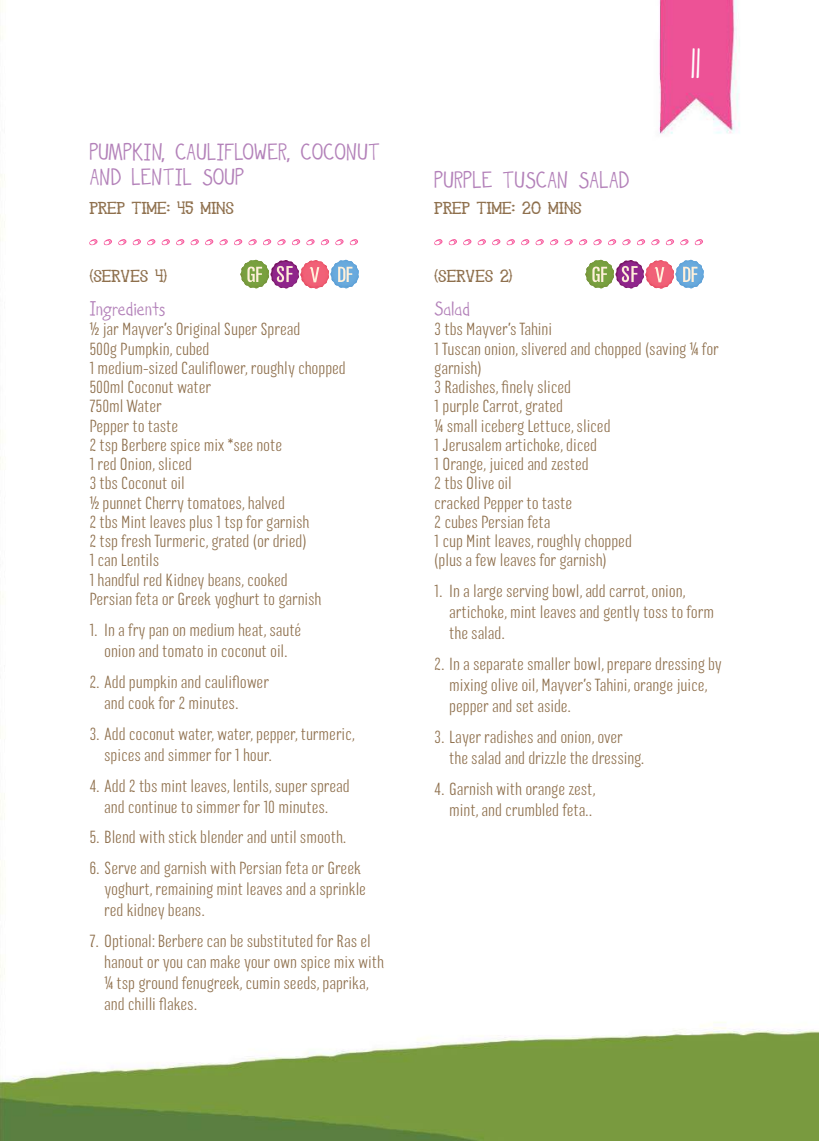
<style>
.page{position:relative;width:819px;height:1141px;background:#fff}
.page>*{position:absolute;margin:0;border:0;box-sizing:border-box;transform-origin:0 0}
.t1{font:35px "The Only Exception";color:#fff}
.t2{font:24.5px/24.5px "Hockeyis Lif";color:#b381b9}
.t3{font:21px "Ghosttown BC";color:#8e6f4c}
.t4{font:21px "Hockeyis Lif";color:#b381b9}
.t5{font:300 17.5px/19.2px "Kurry Pro";color:#8e6f4c}
</style>
<div class="page">
<img style="left:0;top:0;width:819px;height:1141px">
<svg style="left:89px;top:239px;width:8px;height:6px"></svg>
<svg style="left:104px;top:239px;width:8px;height:6px"></svg>
<svg style="left:118px;top:239px;width:8px;height:6px"></svg>
<svg style="left:133px;top:239px;width:8px;height:6px"></svg>
<svg style="left:147px;top:239px;width:8px;height:6px"></svg>
<svg style="left:162px;top:239px;width:8px;height:6px"></svg>
<svg style="left:176px;top:239px;width:8px;height:6px"></svg>
<svg style="left:191px;top:239px;width:8px;height:6px"></svg>
<svg style="left:205px;top:239px;width:8px;height:6px"></svg>
<svg style="left:219px;top:239px;width:9px;height:6px"></svg>
<svg style="left:234px;top:239px;width:8px;height:6px"></svg>
<svg style="left:248px;top:239px;width:9px;height:6px"></svg>
<svg style="left:263px;top:239px;width:8px;height:6px"></svg>
<svg style="left:277px;top:239px;width:9px;height:6px"></svg>
<svg style="left:292px;top:239px;width:8px;height:6px"></svg>
<svg style="left:306px;top:239px;width:8px;height:6px"></svg>
<svg style="left:321px;top:239px;width:8px;height:6px"></svg>
<svg style="left:335px;top:239px;width:8px;height:6px"></svg>
<svg style="left:350px;top:239px;width:8px;height:6px"></svg>
<svg style="left:240px;top:260px;width:119px;height:29px"></svg>
<svg style="left:434px;top:239px;width:8px;height:6px"></svg>
<svg style="left:449px;top:239px;width:8px;height:6px"></svg>
<svg style="left:463px;top:239px;width:8px;height:6px"></svg>
<svg style="left:477px;top:239px;width:9px;height:6px"></svg>
<svg style="left:492px;top:239px;width:8px;height:6px"></svg>
<svg style="left:506px;top:239px;width:9px;height:6px"></svg>
<svg style="left:521px;top:239px;width:8px;height:6px"></svg>
<svg style="left:535px;top:239px;width:8px;height:6px"></svg>
<svg style="left:550px;top:239px;width:8px;height:6px"></svg>
<svg style="left:564px;top:239px;width:8px;height:6px"></svg>
<svg style="left:579px;top:239px;width:8px;height:6px"></svg>
<svg style="left:593px;top:239px;width:8px;height:6px"></svg>
<svg style="left:608px;top:239px;width:8px;height:6px"></svg>
<svg style="left:622px;top:239px;width:8px;height:6px"></svg>
<svg style="left:637px;top:239px;width:8px;height:6px"></svg>
<svg style="left:651px;top:239px;width:8px;height:6px"></svg>
<svg style="left:665px;top:239px;width:9px;height:6px"></svg>
<svg style="left:680px;top:239px;width:8px;height:6px"></svg>
<svg style="left:694px;top:239px;width:9px;height:6px"></svg>
<svg style="left:585px;top:260px;width:119px;height:29px"></svg>
<h2 class="t2" style="left:89px;top:142px;width:292px">PUMPKIN, CAULIFLOWER, COCONUT<br>AND LENTIL SOUP</h2>
<p class="t3" style="left:89px;top:198px;width:146px">PREP TIME: 45 MINS</p>
<p class="t3" style="left:89px;top:266px;width:79px">(Serves 4)</p>
<p class="t4" style="left:89px;top:300px;width:78px">Ingredients</p>
<p class="t5" style="left:89px;top:319px;width:258px">½ jar Mayver’s Original Super Spread<br>500g Pumpkin, cubed<br>1 medium-sized Cauliflower, roughly chopped<br>500ml Coconut water<br>750ml Water<br>Pepper to taste<br>2 tsp Berbere spice mix *see note<br>1 red Onion, sliced<br>3 tbs Coconut oil<br>½ punnet Cherry tomatoes, halved<br>2 tbs Mint leaves plus 1 tsp for garnish<br>2 tsp fresh Turmeric, grated (or dried)<br>1 can Lentils<br>1 handful red Kidney beans, cooked<br>Persian feta or Greek yoghurt to garnish</p>
<p class="t5" style="left:89px;top:619px;width:213px;line-height:21px;text-align:center">1. In a fry pan on medium heat, sauté onion and tomato in coconut oil.</p>
<p class="t5" style="left:104px;top:671px;width:166px;line-height:21px;text-indent:-15px">2. Add pumpkin and cauliflower and cook for 2 minutes.</p>
<p class="t5" style="left:104px;top:723px;width:253px;line-height:21px;text-indent:-15px">3. Add coconut water, water, pepper, turmeric, spices and simmer for 1 hour.</p>
<p class="t5" style="left:89px;top:775px;width:262px;line-height:21px;text-align:center">4. Add 2 tbs mint leaves, lentils, super spread and continue to simmer for 10 minutes.</p>
<p class="t5" style="left:89px;top:827px;width:259px">5. Blend with stick blender and until smooth.</p>
<p class="t5" style="left:104px;top:857px;width:263px;line-height:21px;text-indent:-15px">6. Serve and garnish with Persian feta or Greek yoghurt, remaining mint leaves and a sprinkle red kidney beans.</p>
<p class="t5" style="left:104px;top:930px;width:281px;line-height:21px;text-indent:-15px">7. Optional: Berbere can be substituted for Ras el hanout or you can make your own spice mix with ¼ tsp ground fenugreek, cumin seeds, paprika, and chilli flakes.</p>
<h2 class="t2" style="left:434px;top:170px;width:197px">PURPLE TUSCAN SALAD</h2>
<p class="t3" style="left:434px;top:198px;width:149px">PREP TIME: 20 MINS</p>
<h1 class="t1" style="left:690px;top:46px;width:11px">11</h1>
<p class="t3" style="left:434px;top:266px;width:80px">(Serves 2)</p>
<p class="t4" style="left:434px;top:300px;width:37px">Salad</p>
<p class="t5" style="left:434px;top:319px;width:286px">3 tbs Mayver’s Tahini<br>1 Tuscan onion, slivered and chopped (saving ¼ for garnish)<br>3 Radishes, finely sliced<br>1 purple Carrot, grated<br>¼ small iceberg Lettuce, sliced<br>1 Jerusalem artichoke, diced<br>1 Orange, juiced and zested<br>2 tbs Olive oil<br>cracked Pepper to taste<br>2 cubes Persian feta<br>1 cup Mint leaves, roughly chopped<br>(plus a few leaves for garnish)</p>
<p class="t5" style="left:449px;top:580px;width:266px;line-height:21px;text-indent:-15px">1. In a large serving bowl, add carrot, onion, artichoke, mint leaves and gently toss to form the salad.</p>
<p class="t5" style="left:449px;top:653px;width:274px;line-height:21px;text-indent:-15px">2. In a separate smaller bowl, prepare dressing by mixing olive oil, Mayver’s Tahini, orange juice, pepper and set aside.</p>
<p class="t5" style="left:449px;top:726px;width:197px;line-height:21px;text-indent:-15px">3. Layer radishes and onion, over the salad and drizzle the dressing.</p>
<p class="t5" style="left:434px;top:778px;width:163px;line-height:21px;text-align:right">4. Garnish with orange zest, mint, and crumbled feta..</p>
</div>
